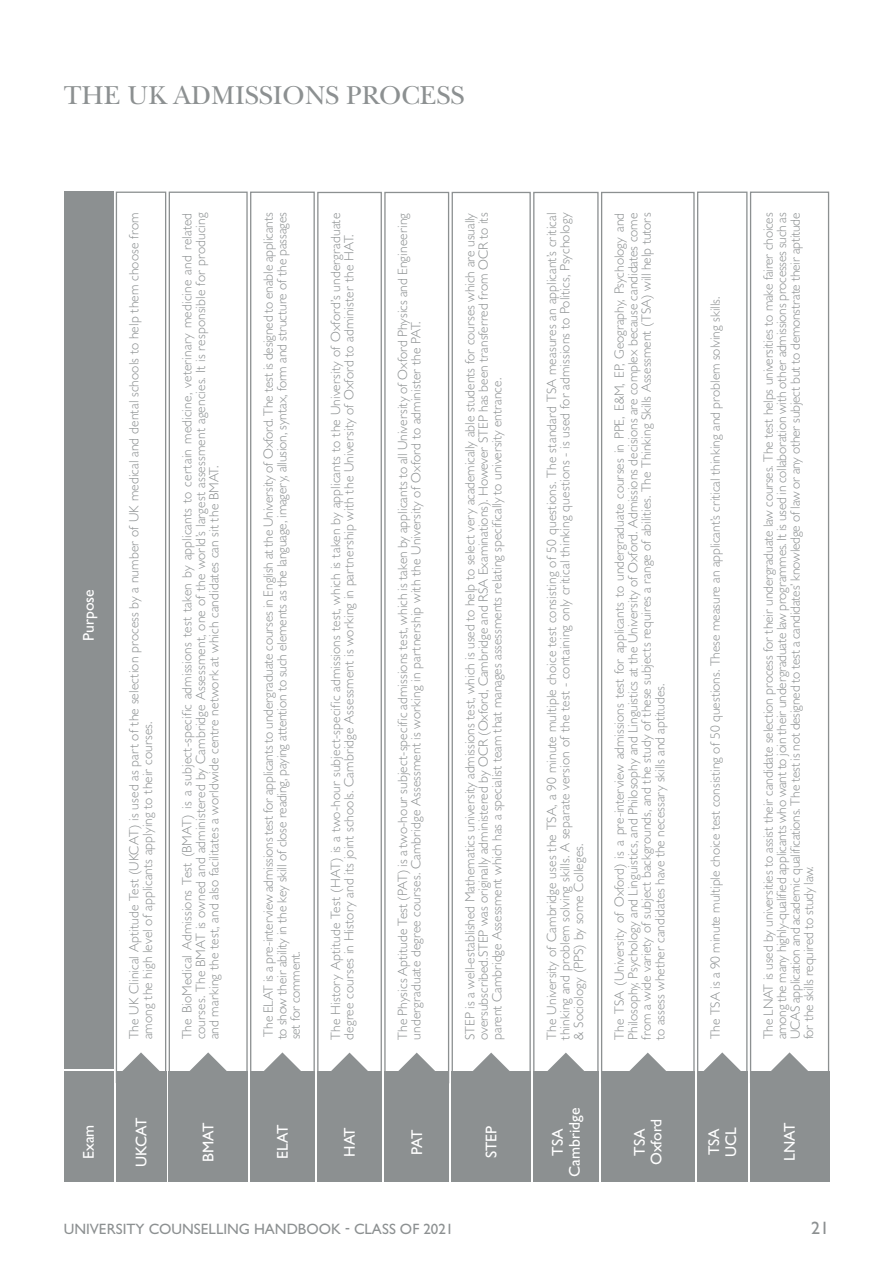
<style>
.page{position:relative;width:893px;height:1263px;background:#fff}
.page>*{position:absolute;margin:0;border:0;box-sizing:border-box;transform-origin:0 0}
.t1{font:27px "New Baskerville Std";color:#8c9091}
.t2{font:500 18px "Gill Sans MT Std";color:#8c9091}
.t3{font:500 15.6px/17px "Gill Sans MT Std";color:#fff;text-align:center}
.t4{font:500 15px "Gill Sans MT Std";color:#8c9091}
.t5{font:300 13.5px/13.5px "Gill Sans MT Std";letter-spacing:.01em;color:#8c9091;text-align:justify}
</style>
<div class="page">
<div style="left:169px;top:1071px;width:79px;height:111px;background:#8c9091"></div>
<div style="left:250px;top:1071px;width:65px;height:111px;background:#8c9091"></div>
<div style="left:317px;top:1071px;width:65px;height:111px;background:#8c9091"></div>
<div style="left:384px;top:1071px;width:65px;height:111px;background:#8c9091"></div>
<div style="left:452px;top:1071px;width:79px;height:111px;background:#8c9091"></div>
<div style="left:533px;top:1071px;width:66px;height:111px;background:#8c9091"></div>
<div style="left:601px;top:1071px;width:94px;height:111px;background:#8c9091"></div>
<div style="left:697px;top:1071px;width:50px;height:111px;background:#8c9091"></div>
<div style="left:116px;top:1071px;width:50px;height:111px;background:#8c9091"></div>
<div style="left:750px;top:1071px;width:79px;height:111px;background:#8c9091"></div>
<div style="left:64px;top:1071px;width:49px;height:111px;background:#8c9091"></div>
<div style="left:169px;top:192px;width:79px;height:891px;border:1px solid #8c9091"></div>
<svg style="left:190px;top:1052px;width:37px;height:19px"></svg>
<div style="left:250px;top:192px;width:65px;height:891px;border:1px solid #8c9091"></div>
<svg style="left:264px;top:1052px;width:37px;height:19px"></svg>
<div style="left:317px;top:192px;width:65px;height:891px;border:1px solid #8c9091"></div>
<svg style="left:331px;top:1052px;width:37px;height:19px"></svg>
<div style="left:384px;top:192px;width:65px;height:891px;border:1px solid #8c9091"></div>
<svg style="left:398px;top:1052px;width:37px;height:19px"></svg>
<div style="left:452px;top:192px;width:79px;height:891px;border:1px solid #8c9091"></div>
<svg style="left:473px;top:1052px;width:37px;height:19px"></svg>
<div style="left:533px;top:192px;width:66px;height:891px;border:1px solid #8c9091"></div>
<svg style="left:547px;top:1052px;width:37px;height:19px"></svg>
<div style="left:601px;top:192px;width:94px;height:891px;border:1px solid #8c9091"></div>
<div style="left:697px;top:192px;width:50px;height:891px;border:1px solid #8c9091"></div>
<div style="left:116px;top:192px;width:50px;height:891px;border:1px solid #8c9091"></div>
<div style="left:750px;top:192px;width:79px;height:891px;border:1px solid #8c9091"></div>
<svg style="left:629px;top:1052px;width:37px;height:19px"></svg>
<svg style="left:704px;top:1052px;width:37px;height:19px"></svg>
<svg style="left:122px;top:1052px;width:38px;height:19px"></svg>
<svg style="left:771px;top:1052px;width:37px;height:19px"></svg>
<div style="left:64px;top:192px;width:49px;height:877px;background:#8c9091"></div>
<h1 class="t1" style="left:64px;top:79px;width:402px">THE UK ADMISSIONS PROCESS</h1>
<p class="t3" style="left:80px;top:641px;width:53px;rotate:-90deg">Purpose</p>
<p class="t5" style="left:180px;top:1039px;width:828px;rotate:-90deg">The BioMedical Admissions Test (BMAT) is a subject-specific admissions test taken by applicants to certain medicine, veterinary medicine and related courses. The BMAT is owned and administered by Cambridge Assessment, one of the world’s largest assessment agencies. It is responsible for producing and marking the test, and also facilitates a worldwide centre network at which candidates can sit the BMAT.</p>
<p class="t5" style="left:544px;top:1040px;width:828px;rotate:-90deg">The University of Cambridge uses the TSA, a 90 minute multiple choice test consisting of 50 questions. The standard TSA measures an applicant’s critical thinking and problem solving skills. A separate version of the test - containing only critical thinking questions - is used for admissions to Politics, Psychology &amp; Sociology (PPS) by some Colleges.</p>
<p class="t5" style="left:463px;top:1040px;width:828px;rotate:-90deg">STEP is a well-established Mathematics university admissions test, which is used to help to select very academically able students for courses which are usually oversubscribed.STEP was originally administered by OCR (Oxford, Cambridge and RSA Examinations). However STEP has been transferred from OCR to its parent Cambridge Assessment which has a specialist team that manages assessments relating specifically to university entrance.</p>
<p class="t5" style="left:261px;top:1039px;width:828px;rotate:-90deg">The ELAT is a pre-interview admissions test for applicants to undergraduate courses in English at the University of Oxford. The test is designed to enable applicants to show their ability in the key skill of close reading, paying attention to such elements as the language, imagery, allusion, syntax, form and structure of the passages set for comment.</p>
<p class="t5" style="left:396px;top:1040px;width:828px;rotate:-90deg">The Physics Aptitude Test (PAT) is a two-hour subject-specific admissions test, which is taken by applicants to all University of Oxford Physics and Engineering undergraduate degree courses. Cambridge Assessment is working in partnership with the University of Oxford to administer the PAT.</p>
<p class="t5" style="left:127px;top:1039px;width:828px;rotate:-90deg">The UK Clinical Aptitude Test (UKCAT) is used as part of the selection process by a number of UK medical and dental schools to help them choose from among the high level of applicants applying to their courses.</p>
<p class="t5" style="left:612px;top:1040px;width:828px;rotate:-90deg">The TSA (University of Oxford) is a pre-interview admissions test for applicants to undergraduate courses in PPE, E&amp;M, EP, Geography, Psychology and Philosophy, Psychology and Linguistics, and Philosophy and Linguistics at the University of Oxford. Admissions decisions are complex because candidates come from a wide variety of subject backgrounds, and the study of these subjects requires a range of abilities. The Thinking Skills Assessment (TSA) will help tutors to assess whether candidates have the necessary skills and aptitudes.</p>
<p class="t5" style="left:329px;top:1040px;width:828px;rotate:-90deg">The History Aptitude Test (HAT) is a two-hour subject-specific admissions test, which is taken by applicants to the University of Oxford’s undergraduate degree courses in History and its joint schools. Cambridge Assessment is working in partnership with the University of Oxford to administer the HAT.</p>
<p class="t5" style="left:708px;top:1039px;width:744px;rotate:-90deg">The TSA is a 90 minute multiple choice test consisting of 50 questions. These measure an applicant’s critical thinking and problem solving skills.</p>
<p class="t5" style="left:761px;top:1039px;width:828px;rotate:-90deg">The LNAT is used by universities to assist their candidate selection process for their undergraduate law courses. The test helps universities to make fairer choices among the many highly-qualified applicants who want to join their undergraduate law programmes. It is used in collaboration with other admissions processes such as UCAS application and academic qualifications. The test is not designed to test a candidates’ knowledge of law or any other subject but to demonstrate their aptitude for the skills required to study law.</p>
<p class="t3" style="left:80px;top:1159px;width:36px;rotate:-90deg">Exam</p>
<p class="t3" style="left:549px;top:1176px;width:71px;rotate:-90deg">TSA<br>Cambridge</p>
<p class="t3" style="left:132px;top:1166px;width:51px;rotate:-90deg">UKCAT</p>
<p class="t3" style="left:781px;top:1161px;width:40px;rotate:-90deg">LNAT</p>
<p class="t3" style="left:631px;top:1165px;width:48px;rotate:-90deg">TSA<br>Oxford</p>
<p class="t3" style="left:705px;top:1157px;width:31px;text-align:left;rotate:-90deg">TSA<br>UCL</p>
<p class="t3" style="left:200px;top:1162px;width:41px;rotate:-90deg">BMAT</p>
<p class="t3" style="left:274px;top:1159px;width:36px;rotate:-90deg">ELAT</p>
<p class="t3" style="left:483px;top:1158px;width:34px;rotate:-90deg">STEP</p>
<p class="t3" style="left:341px;top:1157px;width:31px;rotate:-90deg">HAT</p>
<p class="t3" style="left:408px;top:1154px;width:27px;rotate:-90deg">PAT</p>
<p class="t4" style="left:64px;top:1220px;width:391px">UNIVERSITY COUNSELLING HANDBOOK - CLASS OF 2021</p>
<h2 class="t2" style="left:811px;top:1217px;width:19px">21</h2>
</div>
